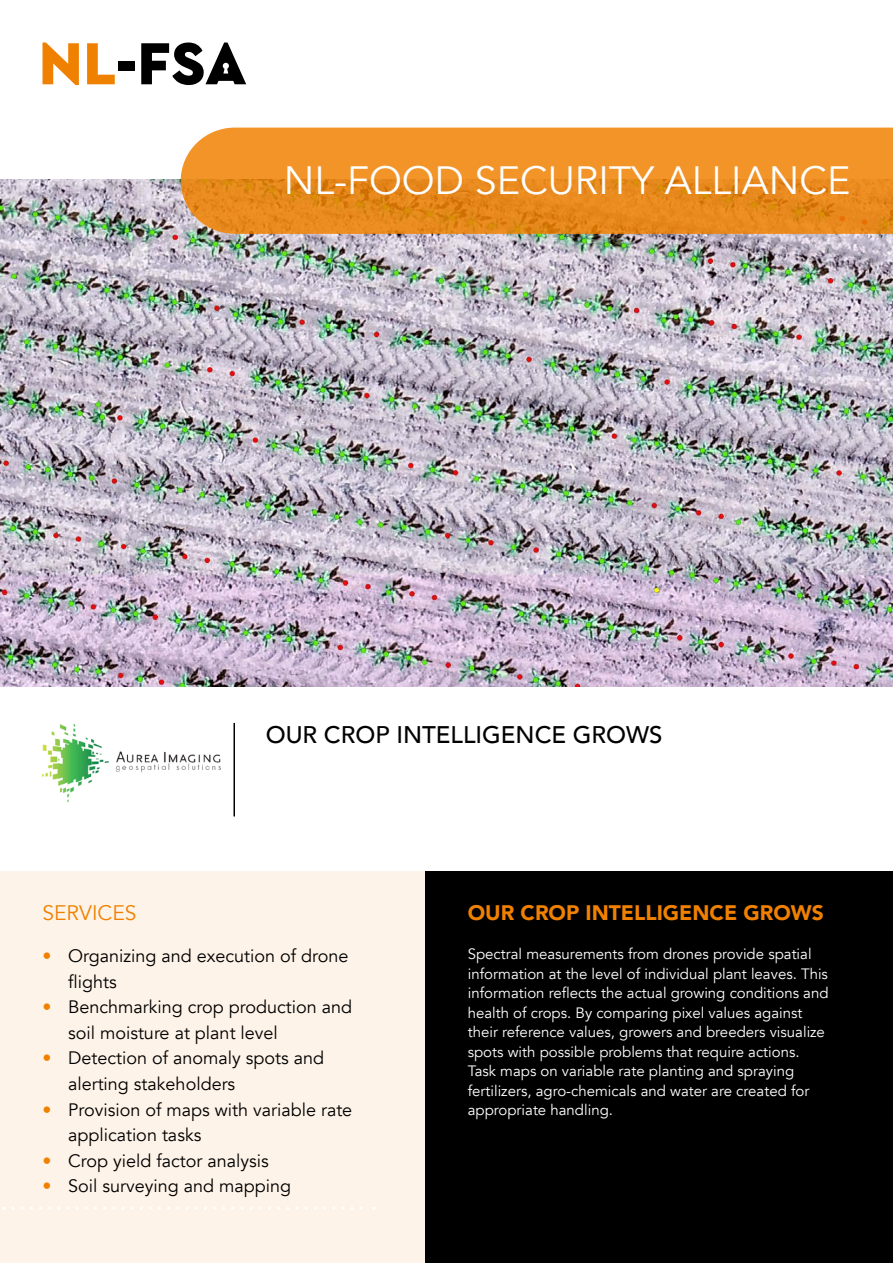
<style>
.page{position:relative;width:893px;height:1263px;background:#fff}
.page>*{position:absolute;margin:0;border:0;box-sizing:border-box;transform-origin:0 0}
.t1{font:39.45px "Avenir";color:#fff}
.t2{font:500 24px "Avenir";color:#000}
.t3{font:900 21px "Avenir";color:#f08100}
.t4{font:21px "Avenir";color:#f08100}
.t5{font:18px/25.5px "Avenir";color:#000}
.t6{font:15px/19.5px "Avenir";color:#fff}
.s1{color:#f08100}
</style>
<div class="page">
<img style="left:0;top:180px;width:893px;height:507px">
<div style="left:0;top:872px;width:436px;height:391px;background:#fef3e8"></div>
<div style="left:425px;top:872px;width:468px;height:391px;background:#000"></div>
<svg style="left:181px;top:128px;width:712px;height:106px;background:#eb8e24"></svg>
<svg style="left:13px;top:1207px;width:361px;height:3px"></svg>
<svg style="left:43px;top:43px;width:36px;height:42px"></svg>
<svg style="left:87px;top:43px;width:28px;height:41px"></svg>
<svg style="left:141px;top:43px;width:105px;height:42px"></svg>
<div style="left:118px;top:61px;width:17px;height:10px;background:#000"></div>
<hr style="left:233px;top:723px;width:2px;height:93px;background:#000">
<img style="left:42px;top:724px;width:179px;height:79px">
<h1 class="t1" style="left:284px;top:157px;width:568px">NL-FOOD SECURITY ALLIANCE</h1>
<h2 class="t2" style="left:266px;top:713px;width:398px">OUR CROP INTELLIGENCE GROWS</h2>
<h3 class="t4" style="left:43px;top:900px;width:95px">SERVICES</h3>
<p class="t5" style="left:68px;top:944px;width:282px;text-indent:-26px"><span class="s1">•</span> Organizing and execution of drone flights</p>
<p class="t5" style="left:68px;top:995px;width:286px;text-indent:-26px"><span class="s1">•</span> Benchmarking crop production and soil moisture at plant level</p>
<p class="t5" style="left:68px;top:1046px;width:258px;text-indent:-26px"><span class="s1">•</span> Detection of anomaly spots and alerting stakeholders</p>
<p class="t5" style="left:68px;top:1097px;width:286px;text-indent:-26px"><span class="s1">•</span> Provision of maps with variable rate application tasks</p>
<p class="t5" style="left:43px;top:1148px;width:228px"><span class="s1">•</span> Crop yield factor analysis</p>
<p class="t5" style="left:43px;top:1173px;width:250px"><span class="s1">•</span> Soil surveying and mapping</p>
<h3 class="t3" style="left:468px;top:895px;width:358px">OUR CROP INTELLIGENCE GROWS</h3>
<p class="t6" style="left:468px;top:944px;width:362px">Spectral measurements from drones provide spatial information at the level of individual plant leaves. This information reflects the actual growing conditions and health of crops. By comparing pixel values against their reference values, growers and breeders visualize spots with possible problems that require actions.<br>Task maps on variable rate planting and spraying fertilizers, agro-chemicals and water are created for appropriate handling.</p>
</div>
